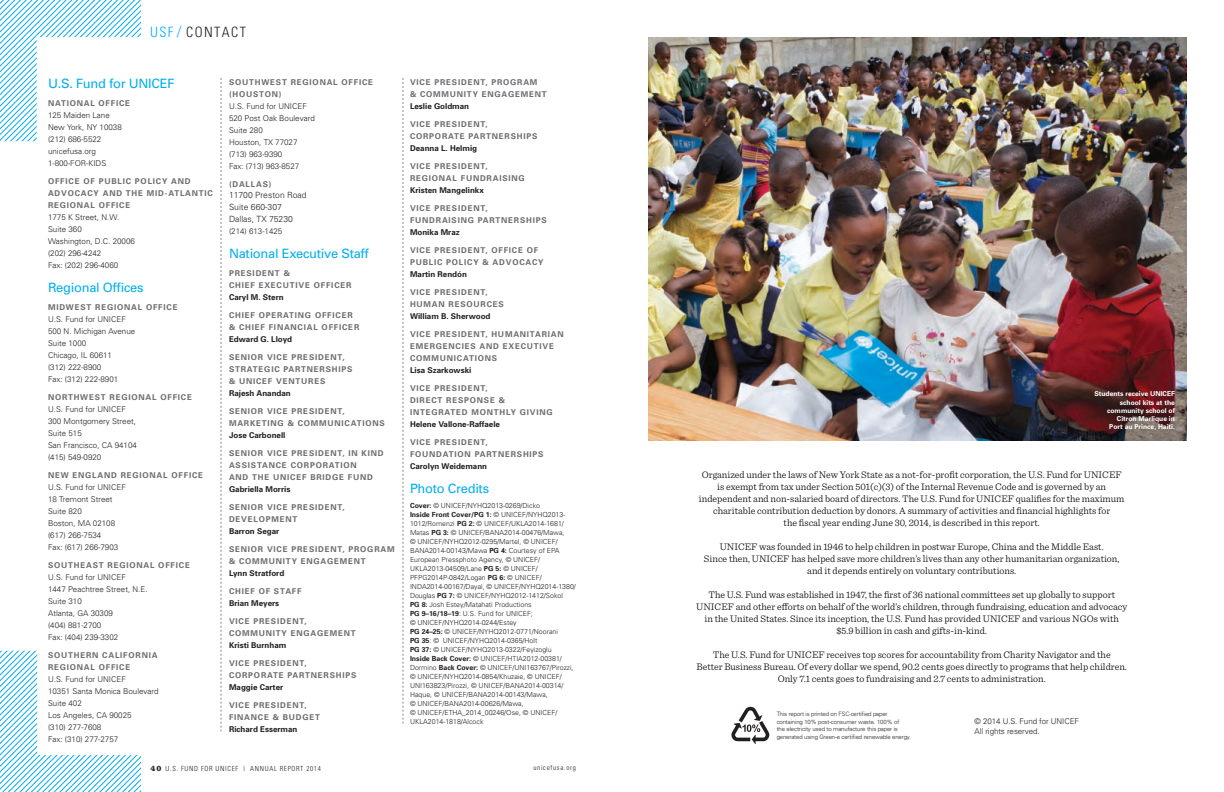
<style>
.page{position:relative;width:1224px;height:792px;background:#fff}
.page>*{position:absolute;margin:0;border:0;box-sizing:border-box;transform-origin:0 0}
.t1{font:300 condensed 14.2px "Univers";letter-spacing:.1em;color:#231f20}
.t2{font:12.9px "Univers";letter-spacing:-.02em;color:#00aeef}
.t3{font:300 10px/12px "Sentinel";color:#040503;text-align:center}
.t4{font:300 8.6px/11.8px "Univers";color:#231f20}
.t5{font:700 8px/12px "Univers";letter-spacing:.1em;color:#6c6d70}
.t6{font:300 8px/12px "Univers";color:#231f20}
.t7{font:700 8px "Univers";color:#231f20}
.t8{font:300 7px/9px "Univers";color:#231f20}
.t9{font:300 condensed 7px "Univers";letter-spacing:.1em;color:#231f20}
.t10{font:700 6.8px/8.2px "Univers";color:#fff;text-align:right}
.t11{font:300 6px/7.5px "Univers";letter-spacing:-.02em;color:#231f20}
.s1{color:#00aeef}
.s2{font-weight:700}
.s3{font-family:"Sentinel";font-weight:900;font-stretch:normal;font-size:8px}
</style>
<div class="page">
<svg style="left:221px;top:78px;width:1px;height:654px"></svg>
<svg style="left:403px;top:78px;width:1px;height:646px"></svg>
<svg style="left:731px;top:706px;width:38px;height:38px"></svg>
<img style="left:648px;top:37px;width:539px;height:403px">
<svg style="left:0;top:651px;width:141px;height:141px"></svg>
<svg style="left:0;top:0;width:141px;height:141px"></svg>
<h1 class="t1" style="left:150px;top:24px;width:98px"><span class="s1">USF /</span> CONTACT</h1>
<p class="t2" style="left:48px;top:76px;width:128px">U.S. Fund for UNICEF</p>
<p class="t5" style="left:48px;top:97px;width:84px">NATIONAL OFFICE</p>
<p class="t6" style="left:48px;top:109px;width:75px">125 Maiden Lane<br>New York, NY 10038 (212) 686-5522 unicefusa.org<br>1-800-FOR-KIDS</p>
<p class="t5" style="left:48px;top:175px;width:166px">OFFICE OF PUBLIC POLICY AND<br>ADVOCACY AND THE MID-ATLANTIC<br>REGIONAL OFFICE</p>
<p class="t6" style="left:48px;top:211px;width:89px">1775 K Street, N.W.<br>Suite 360<br>Washington, D.C. 20006 (202) 296-4242<br>Fax: (202) 296-4060</p>
<p class="t2" style="left:48px;top:279px;width:97px">Regional Offices</p>
<p class="t5" style="left:48px;top:301px;width:131px">MIDWEST REGIONAL OFFICE</p>
<p class="t6" style="left:48px;top:313px;width:89px">U.S. Fund for UNICEF<br>500 N. Michigan Avenue<br>Suite 1000<br>Chicago, IL 60611<br>(312) 222-8900<br>Fax: (312) 222-8901</p>
<p class="t5" style="left:48px;top:391px;width:145px">NORTHWEST REGIONAL OFFICE</p>
<p class="t6" style="left:48px;top:403px;width:90px">U.S. Fund for UNICEF<br>300 Montgomery Street,<br>Suite 515<br>San Francisco, CA 94104 (415) 549-0920</p>
<p class="t5" style="left:48px;top:469px;width:157px">NEW ENGLAND REGIONAL OFFICE</p>
<p class="t6" style="left:48px;top:481px;width:79px">U.S. Fund for UNICEF<br>18 Tremont Street<br>Suite 820<br>Boston, MA 02108 (617) 266-7534<br>Fax: (617) 266-7903</p>
<p class="t5" style="left:48px;top:559px;width:143px">SOUTHEAST REGIONAL OFFICE</p>
<p class="t6" style="left:48px;top:571px;width:101px">U.S. Fund for UNICEF<br>1447 Peachtree Street, N.E.<br>Suite 310<br>Atlanta, GA 30309<br>(404) 881-2700<br>Fax: (404) 239-3302</p>
<p class="t5" style="left:48px;top:649px;width:111px">SOUTHERN CALIFORNIA<br>REGIONAL OFFICE</p>
<p class="t6" style="left:48px;top:673px;width:112px">U.S. Fund for UNICEF<br>10351 Santa Monica Boulevard<br>Suite 402<br>Los Angeles, CA 90025<br>(310) 277-7608<br>Fax: (310) 277-2757</p>
<p class="t5" style="left:229px;top:75px;width:146px">SOUTHWEST REGIONAL OFFICE (HOUSTON)</p>
<p class="t6" style="left:229px;top:99px;width:87px">U.S. Fund for UNICEF<br>520 Post Oak Boulevard<br>Suite 280<br>Houston, TX 77027 (713) 963-9390<br>Fax: (713) 963-8527</p>
<p class="t5" style="left:229px;top:177px;width:44px">(DALLAS)</p>
<p class="t4" style="left:229px;top:189px;width:79px">11700 Preston Road<br>Suite 660-307<br>Dallas, TX 75230</p>
<p class="t6" style="left:229px;top:225px;width:55px">(214) 613-1425</p>
<p class="t2" style="left:229px;top:245px;width:141px">National Executive Staff</p>
<p class="t5" style="left:229px;top:266px;width:124px">PRESIDENT &amp;<br>CHIEF EXECUTIVE OFFICER</p>
<p class="t7" style="left:229px;top:292px;width:56px">Caryl M. Stern</p>
<p class="t5" style="left:229px;top:308px;width:132px">CHIEF OPERATING OFFICER &amp; CHIEF FINANCIAL OFFICER</p>
<p class="t7" style="left:229px;top:334px;width:65px">Edward G. Lloyd</p>
<p class="t5" style="left:229px;top:350px;width:125px">SENIOR VICE PRESIDENT,<br>STRATEGIC PARTNERSHIPS &amp; UNICEF VENTURES</p>
<p class="t7" style="left:229px;top:388px;width:63px">Rajesh Anandan</p>
<p class="t5" style="left:229px;top:404px;width:157px">SENIOR VICE PRESIDENT,<br>MARKETING &amp; COMMUNICATIONS</p>
<p class="t7" style="left:229px;top:430px;width:58px">Jose Carbonell</p>
<p class="t5" style="left:229px;top:446px;width:156px">SENIOR VICE PRESIDENT, IN KIND<br>ASSISTANCE CORPORATION<br>AND THE UNICEF BRIDGE FUND</p>
<p class="t7" style="left:229px;top:484px;width:63px">Gabriella Morris</p>
<p class="t5" style="left:229px;top:500px;width:117px">SENIOR VICE PRESIDENT,<br>DEVELOPMENT</p>
<p class="t7" style="left:229px;top:526px;width:52px">Barron Segar</p>
<p class="t5" style="left:229px;top:542px;width:167px">SENIOR VICE PRESIDENT, PROGRAM &amp; COMMUNITY ENGAGEMENT</p>
<p class="t7" style="left:229px;top:568px;width:57px">Lynn Stratford</p>
<p class="t5" style="left:229px;top:584px;width:74px">CHIEF OF STAFF</p>
<p class="t7" style="left:229px;top:598px;width:52px">Brian Meyers</p>
<p class="t5" style="left:229px;top:614px;width:128px">VICE PRESIDENT,<br>COMMUNITY ENGAGEMENT</p>
<p class="t7" style="left:229px;top:640px;width:59px">Kristi Burnham</p>
<p class="t5" style="left:229px;top:656px;width:129px">VICE PRESIDENT,<br>CORPORATE PARTNERSHIPS</p>
<p class="t7" style="left:229px;top:682px;width:56px">Maggie Carter</p>
<p class="t5" style="left:229px;top:698px;width:93px">VICE PRESIDENT,<br>FINANCE &amp; BUDGET</p>
<p class="t7" style="left:229px;top:724px;width:70px">Richard Esserman</p>
<p class="t5" style="left:410px;top:75px;width:138px">VICE PRESIDENT, PROGRAM<br>&amp; COMMUNITY ENGAGEMENT</p>
<p class="t7" style="left:410px;top:101px;width:61px">Leslie Goldman</p>
<p class="t5" style="left:410px;top:117px;width:129px">VICE PRESIDENT,<br>CORPORATE PARTNERSHIPS</p>
<p class="t7" style="left:410px;top:143px;width:69px">Deanna L. Helmig</p>
<p class="t5" style="left:410px;top:159px;width:116px">VICE PRESIDENT,<br>REGIONAL FUNDRAISING</p>
<p class="t7" style="left:410px;top:185px;width:75px">Kristen Mangelinkx</p>
<p class="t5" style="left:410px;top:201px;width:138px">VICE PRESIDENT,<br>FUNDRAISING PARTNERSHIPS</p>
<p class="t7" style="left:410px;top:227px;width:51px">Monika Mraz</p>
<p class="t5" style="left:410px;top:243px;width:135px">VICE PRESIDENT, OFFICE OF<br>PUBLIC POLICY &amp; ADVOCACY</p>
<p class="t7" style="left:410px;top:269px;width:58px">Martin Rendón</p>
<p class="t5" style="left:410px;top:285px;width:95px">VICE PRESIDENT,<br>HUMAN RESOURCES</p>
<p class="t7" style="left:410px;top:311px;width:82px">William B. Sherwood</p>
<p class="t5" style="left:410px;top:327px;width:155px">VICE PRESIDENT, HUMANITARIAN<br>EMERGENCIES AND EXECUTIVE<br>COMMUNICATIONS</p>
<p class="t7" style="left:410px;top:365px;width:63px">Lisa Szarkowski</p>
<p class="t5" style="left:410px;top:381px;width:144px">VICE PRESIDENT,<br>DIRECT RESPONSE &amp;<br>INTEGRATED MONTHLY GIVING</p>
<p class="t7" style="left:410px;top:419px;width:92px">Helene Vallone-Raffaele</p>
<p class="t5" style="left:410px;top:435px;width:135px">VICE PRESIDENT,<br>FOUNDATION PARTNERSHIPS</p>
<p class="t7" style="left:410px;top:461px;width:79px">Carolyn Weidemann</p>
<p class="t2" style="left:410px;top:480px;width:81px">Photo Credits</p>
<p class="t8" style="left:410px;top:501px;width:167px"><span class="s2">Cover:</span> © UNICEF/NYHQ2013-0269/Dicko<br><span class="s2">Inside Front Cover/PG 1:</span> © UNICEF/NYHQ2013- 1012/Romenzi <span class="s2">PG 2:</span> © UNICEF/UKLA2014-1681/ Matas <span class="s2">PG 3:</span> © UNICEF/BANA2014-00476/Mawa,<br>© UNICEF/NYHQ2012-0295/Martel, © UNICEF/ BANA2014-00143/Mawa <span class="s2">PG 4:</span> Courtesy of EPA European Pressphoto Agency, © UNICEF/ UKLA2013-04509/Lane <span class="s2">PG 5:</span> © UNICEF/ PFPG2014P-0842/Logan <span class="s2">PG 6:</span> © UNICEF/ INDA2014-00167/Dayal, © UNICEF/NYHQ2014-1380/ Douglas <span class="s2">PG 7:</span> © UNICEF/NYHQ2012-1412/Sokol<br><span class="s2">PG 8:</span> Josh Estey/Matahati Productions<br><span class="s2">PG 9–16/18–19</span>: U.S. Fund for UNICEF;<br>© UNICEF/NYHQ2014-0244/Estey<br><span class="s2">PG 24–25:</span> © UNICEF/NYHQ2012-0771/Noorani<br><span class="s2">PG 35</span>: © UNICEF/NYHQ2014-0365/Holt<br><span class="s2">PG 37:</span> © UNICEF/NYHQ2013-0322/Feyizoglu<br><span class="s2">Inside Back Cover:</span> © UNICEF/HTIA2012-00381/ Dormino <span class="s2">Back Cover:</span> © UNICEF/UNI163767/Pirozzi, © UNICEF/NYHQ2014-0854/Khuzaie, © UNICEF/ UNI163823/Pirozzi, © UNICEF/BANA2014-00314/ Haque, © UNICEF/BANA2014-00143/Mawa,<br>© UNICEF/BANA2014-00626/Mawa,<br>© UNICEF/ETHA_2014_00246/Ose, © UNICEF/ UKLA2014-1818/Alcock</p>
<p class="t9" style="left:150px;top:764px;width:172px"><span class="s3">40</span> U.S. FUND FOR UNICEF | ANNUAL REPORT 2014</p>
<p class="t9" style="left:533px;top:764px;width:44px">unicefusa.org</p>
<p class="t10" style="left:1094px;top:390px;width:82px">Students receive UNICEF school kits at the community school of<br>Citron Marlique in<br>Port au Prince, Haiti.</p>
<p class="t3" style="left:699px;top:468px;width:427px">Organized under the laws of New York State as a not-for-profit corporation, the U.S. Fund for UNICEF is exempt from tax under Section 501(c)(3) of the Internal Revenue Code and is governed by an independent and non-salaried board of directors. The U.S. Fund for UNICEF qualifies for the maximum charitable contribution deduction by donors. A summary of activities and financial highlights for<br>the fiscal year ending June 30, 2014, is described in this report.</p>
<p class="t3" style="left:704px;top:540px;width:417px">UNICEF was founded in 1946 to help children in postwar Europe, China and the Middle East.<br>Since then, UNICEF has helped save more children’s lives than any other humanitarian organization, and it depends entirely on voluntary contributions.</p>
<p class="t3" style="left:696px;top:588px;width:432px">The U.S. Fund was established in 1947, the first of 36 national committees set up globally to support UNICEF and other efforts on behalf of the world’s children, through fundraising, education and advocacy in the United States. Since its inception, the U.S. Fund has provided UNICEF and various NGOs with $5.9 billion in cash and gifts-in-kind.</p>
<p class="t3" style="left:697px;top:648px;width:432px">The U.S. Fund for UNICEF receives top scores for accountability from Charity Navigator and the<br>Better Business Bureau. Of every dollar we spend, 90.2 cents goes directly to programs that help children.<br>Only 7.1 cents goes to fundraising and 2.7 cents to administration.</p>
<p class="t11" style="left:777px;top:710px;width:136px">This report is printed on FSC-certified paper containing 10% post-consumer waste. 100% of<br>the electricity used to manufacture this paper is generated using Green-e certified renewable energy.</p>
<p class="t6" style="left:975px;top:716px;width:106px;line-height:10px">© 2014 U.S. Fund for UNICEF<br>All rights reserved.</p>
</div>
